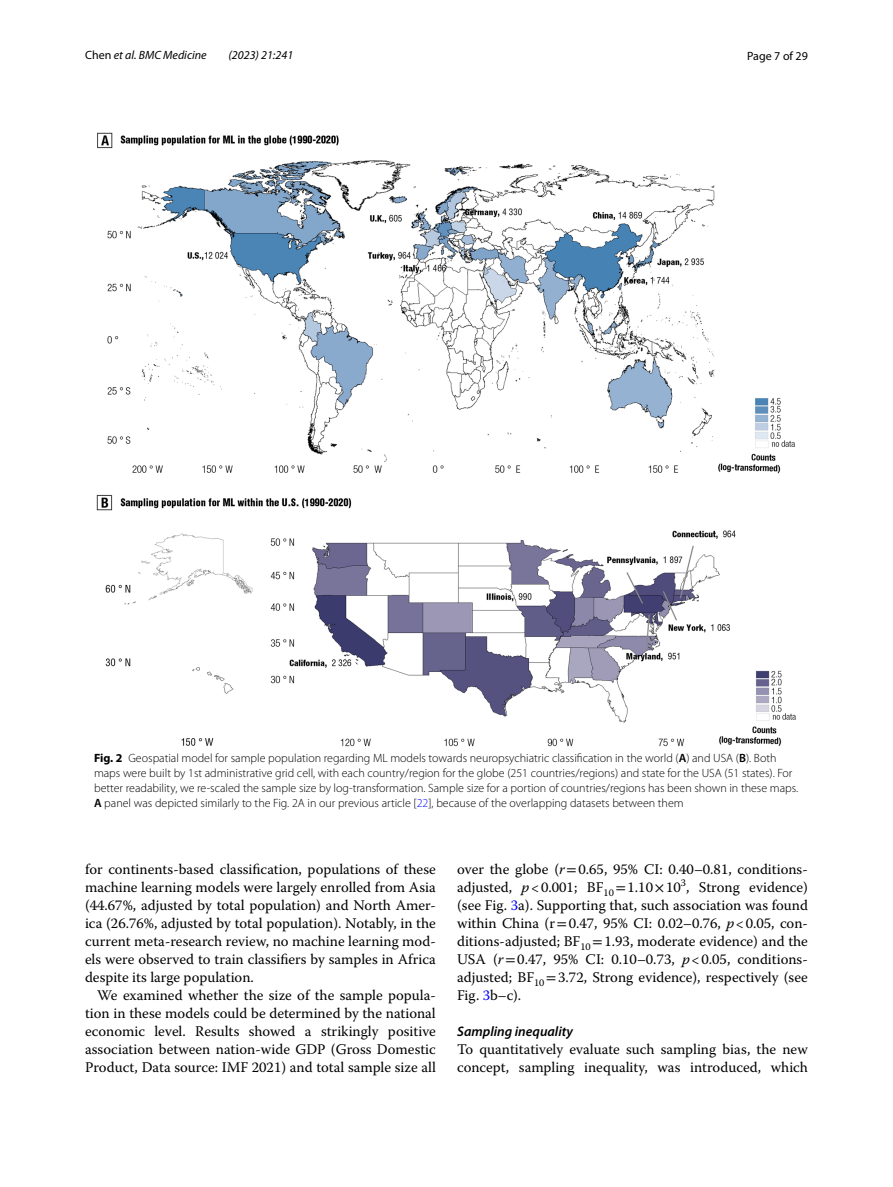
<style>
.page{position:relative;width:893px;height:1187px;background:#fff}
.page>*{position:absolute;margin:0;border:0;box-sizing:border-box;transform-origin:0 0}
.t1{font:14.7px/18px "Warnock Pro";color:#000;text-align:justify}
.t2{font:italic 600 13.8px "Myriad Pro";color:#000}
.t3{font:300 12px/15px "Myriad Pro";color:#000}
.t4{font:italic 12px "Myriad Pro";color:#000}
.t5{font:12px "Myriad Pro";color:#000}
.s1{font-style:normal}
.s2{font-weight:700}
.s3{font-weight:600}
.s4{color:#00f}
.s5{font-style:italic}
.s6{font-family:"STIX"}
</style>
<div class="page">
<img style="left:96px;top:133px;width:700px;height:613px">
<p class="t4" style="left:85px;top:48px;width:123px"><span class="s1">Chen</span> et al. BMC Medicine</p>
<p class="t4" style="left:229px;top:48px;width:66px">(2023) 21:241</p>
<p class="t5" style="left:747px;top:48px;width:62px">Page 7 of 29</p>
<p class="t3" style="left:94px;top:750px;width:706px"><span class="s2">Fig. 2</span> Geospatial model for sample population regarding ML models towards neuropsychiatric classification in the world (<span class="s3">A</span>) and USA (<span class="s3">B</span>). Both maps were built by 1st administrative grid cell, with each country/region for the globe (251 countries/regions) and state for the USA (51 states). For better readability, we re-scaled the sample size by log-transformation. Sample size for a portion of countries/regions has been shown in these maps.<br><span class="s3">A</span> panel was depicted similarly to the Fig. 2A in our previous article [<span class="s4">22</span>], because of the overlapping datasets between them</p>
<p class="t1" style="left:85px;top:860px;width:352px">for continents-based classification, populations of these machine learning models were largely enrolled from Asia (44.67%, adjusted by total population) and North Amer&shy;ica (26.76%, adjusted by total population). Notably, in the current meta-research review, no machine learning mod&shy;els were observed to train classifiers by samples in Africa despite its large population.</p>
<p class="t1" style="left:85px;top:986px;width:352px;text-indent:12px">We examined whether the size of the sample popula&shy;tion in these models could be determined by the national economic level. Results showed a strikingly positive association between nation-wide GDP (Gross Domestic Product, Data source: IMF 2021) and total sample size all</p>
<p class="t1" style="left:457px;top:860px;width:352px">over the globe (<span class="s5">r</span><span class="s6">=</span>0.65, 95% CI: 0.40–0.81, conditions&shy;adjusted, <span class="s5">p</span>&lt;0.001; BF<sub>10</sub> <span class="s6">=</span>1.10<span class="s6">×</span> -10<sup>3</sup>, Strong evidence) (see Fig. <span class="s4">3</span>a). Supporting that, such association was found within China (r<span class="s6">=</span>0.47, 95% CI: 0.02–0.76, <span class="s5">p</span>&lt;0.05, con&shy;ditions-adjusted; BF<sub>10</sub> <span class="s6">=</span>1.93, moderate evidence) and the USA (<span class="s5">r</span><span class="s6">=</span>0.47, 95% CI: 0.10–0.73, <span class="s5">p</span>&lt;0.05, conditions&shy;adjusted; BF<sub>10</sub> <span class="s6">=</span>3.72, Strong evidence), respectively (see Fig. <span class="s4">3</span>b–c).</p>
<p class="t2" style="left:457px;top:1022px;width:117px">Sampling inequality</p>
<p class="t1" style="left:457px;top:1040px;width:352px">To quantitatively evaluate such sampling bias, the new concept, sampling inequality, was introduced, which</p>
</div>
